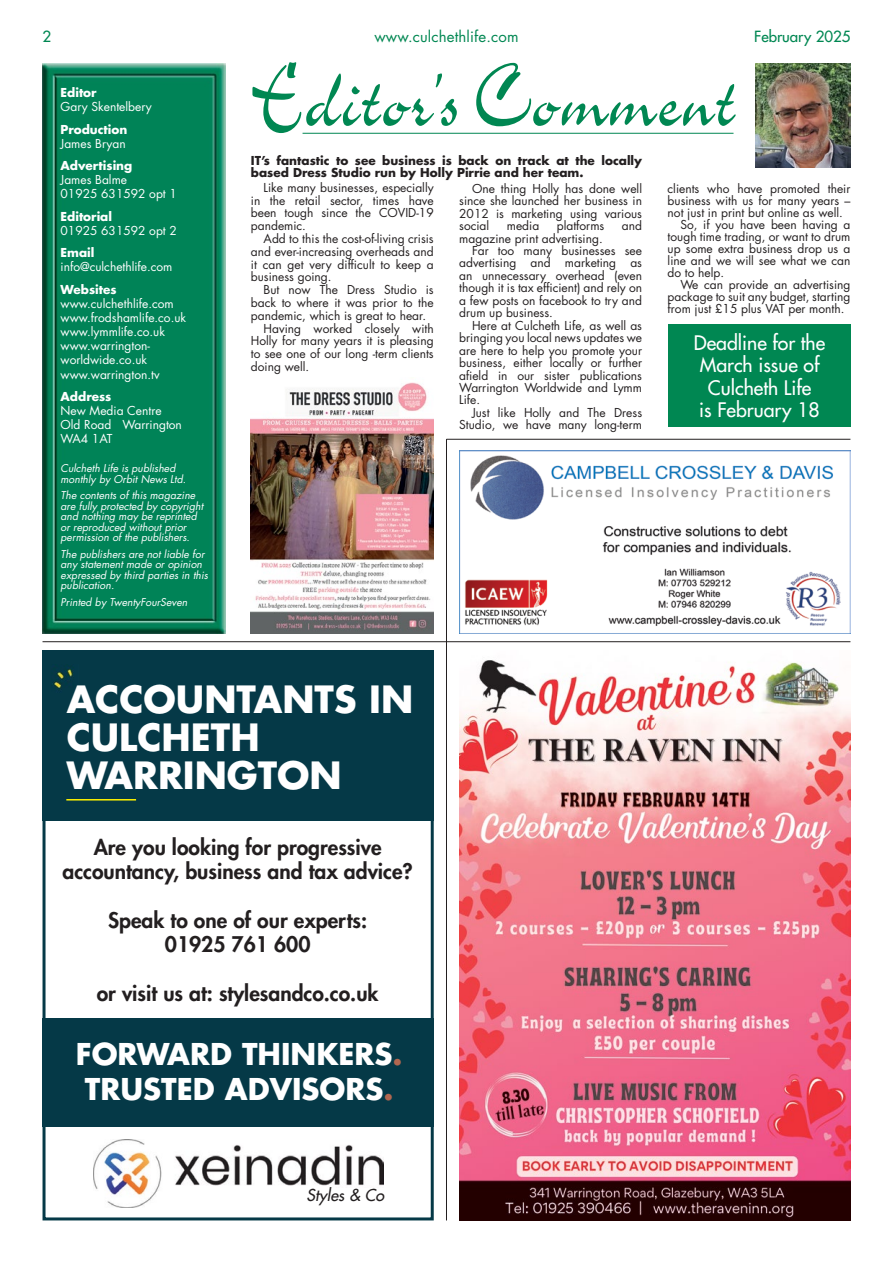
<style>
.page{position:relative;width:893px;height:1263px;background:#fff}
.page>*{position:absolute;margin:0;border:0;box-sizing:border-box;transform-origin:0 0}
.t1{font:102px "Charme Std";color:#008752;scale:.73 1}
.t2{font:700 36.6px/38.1px "Futura Std";color:#fff}
.t3{font:700 29.25px/35.1px "Futura Std";color:#fff;text-align:center}
.t4{font:800 21px/24.3px "Futura Std";color:#231f20;text-align:center}
.t5{font:500 19.5px/22.5px "Futura Std";color:#fff;text-align:center}
.t6{font:italic 500 16.05px "Futura Std";color:#231f20}
.t7{font:15px "Futura Std";letter-spacing:.01em;color:#008752}
.t8{font:500 15px "Futura Std";color:#008752}
.t9{font:12px/12.8px "Futura Std";color:#231f20;text-align:justify}
.t10{font:12px/14.1px "Futura Std";color:#fff}
.t11{font:700 12px/12px "Futura Std";color:#231f20}
.t12{font:700 12px "Futura Std";color:#fff}
.t13{font:italic 10.5px/10.5px "Futura Std";color:#fff}
.s1{color:#b26750}
</style>
<div class="page">
<hr style="left:43px;top:641px;width:807px;height:1px;background:#231f20">
<hr style="left:446px;top:439px;width:404px;height:1px;background:#231f20">
<img style="left:43px;top:64px;width:182px;height:570px">
<hr style="left:303px;top:133px;width:430px;height:1px;background:#008752">
<hr style="left:446px;top:439px;width:1px;height:781px;background:#231f20">
<div style="left:668px;top:324px;width:182px;height:103px;background:#008752"></div>
<img style="left:756px;top:64px;width:94px;height:104px">
<img style="left:459px;top:451px;width:392px;height:183px">
<div style="left:43px;top:651px;width:391px;height:170px;background:#053947"></div>
<div style="left:43px;top:1018px;width:391px;height:109px;background:#053947"></div>
<div style="left:43px;top:651px;width:391px;height:569px;border:3px solid #053947"></div>
<img style="left:93px;top:1139px;width:290px;height:68px">
<div style="left:307px;top:1188px;width:77px;height:18px;background:#fff"></div>
<img style="left:53px;top:669px;width:20px;height:20px">
<hr style="left:66px;top:799px;width:70px;height:1px;background:#fff200">
<img style="left:459px;top:660px;width:391px;height:560px">
<img style="left:251px;top:382px;width:183px;height:252px">
<p class="t8" style="left:43px;top:27px;width:10px">2</p>
<p class="t7" style="left:374px;top:27px;width:146px">www.culchethlife.com</p>
<p class="t8" style="left:754px;top:27px;width:98px">February 2025</p>
<p class="t12" style="left:61px;top:85px;width:38px">Editor</p>
<p class="t10" style="left:61px;top:100px;width:93px">Gary Skentelbery</p>
<p class="t12" style="left:61px;top:121px;width:68px">Production</p>
<p class="t10" style="left:61px;top:136px;width:67px">James Bryan</p>
<p class="t12" style="left:61px;top:158px;width:73px">Advertising</p>
<p class="t10" style="left:61px;top:173px;width:118px">James Balme<br>01925 631592 opt 1</p>
<p class="t12" style="left:61px;top:208px;width:53px">Editorial</p>
<p class="t10" style="left:61px;top:223px;width:118px">01925 631592 opt 2</p>
<p class="t12" style="left:61px;top:245px;width:35px">Email</p>
<p class="t10" style="left:61px;top:260px;width:113px">info@culchethlife.com</p>
<p class="t12" style="left:61px;top:281px;width:58px">Websites</p>
<p class="t10" style="left:61px;top:296px;width:127px">www.culchethlife.com www.frodshamlife.co.uk www.lymmlife.co.uk www.warrington&shy;worldwide.co.uk www.warrington.tv</p>
<p class="t12" style="left:61px;top:388px;width:52px">Address</p>
<p class="t10" style="left:61px;top:404px;width:123px">New Media Centre<br>Old Road Warrington<br>WA4 1AT</p>
<p class="t13" style="left:61px;top:463px;width:127px">Culcheth Life is published monthly by Orbit News Ltd.</p>
<p class="t13" style="left:61px;top:490px;width:144px">The contents of this magazine are fully protected by copyright and nothing may be reprinted or reproduced without prior permission of the publishers.</p>
<p class="t13" style="left:61px;top:549px;width:149px">The publishers are not liable for any statement made or opinion expressed by third parties in this publication.</p>
<p class="t13" style="left:61px;top:597px;width:128px">Printed by TwentyFourSeven</p>
<h1 class="t1" style="left:251px;top:49px;width:666px">Editor’s Comment</h1>
<p class="t11" style="left:251px;top:154px;width:393px">IT’s fantastic to see business is back on track at the locally based Dress Studio run by Holly Pirrie and her team.</p>
<p class="t9" style="left:251px;top:181px;width:184px;text-indent:13px">Like many businesses, especially in the retail sector, times have been tough since the COVID-19 pandemic.</p>
<p class="t9" style="left:251px;top:232px;width:184px;text-indent:13px">Add to this the cost-of-living crisis and ever-increasing overheads and it can get very difficult to keep a business going.</p>
<p class="t9" style="left:264px;top:283px;width:172px">But now The Dress Studio is</p>
<p class="t9" style="left:251px;top:296px;width:184px">back to where it was prior to the</p>
<p class="t9" style="left:251px;top:309px;width:177px">pandemic, which is great to hear.</p>
<p class="t9" style="left:264px;top:322px;width:172px">Having worked closely with</p>
<p class="t9" style="left:251px;top:335px;width:184px">Holly for many years it is pleasing</p>
<p class="t9" style="left:251px;top:347px;width:184px">to see one of our long -term clients</p>
<p class="t9" style="left:251px;top:360px;width:60px">doing well.</p>
<p class="t9" style="left:459px;top:182px;width:184px;text-indent:13px">One thing Holly has done well since she launched her business in 2012 is marketing using various social</p>
<p class="t9" style="left:507px;top:219px;width:34px">media</p>
<p class="t9" style="left:557px;top:219px;width:49px">platforms</p>
<p class="t9" style="left:622px;top:219px;width:22px">and</p>
<p class="t9" style="left:459px;top:232px;width:145px">magazine print advertising.</p>
<p class="t9" style="left:472px;top:244px;width:172px">Far too many businesses see</p>
<p class="t9" style="left:459px;top:257px;width:184px">advertising and marketing as</p>
<p class="t9" style="left:459px;top:269px;width:184px">an unnecessary overhead (even</p>
<p class="t9" style="left:459px;top:282px;width:184px">though it is tax efficient) and rely on</p>
<p class="t9" style="left:459px;top:294px;width:184px">a few posts on facebook to try and</p>
<p class="t9" style="left:459px;top:307px;width:95px">drum up business.</p>
<p class="t9" style="left:472px;top:319px;width:172px">Here at Culcheth Life, as well as</p>
<p class="t9" style="left:459px;top:332px;width:184px">bringing you local news updates we</p>
<p class="t9" style="left:459px;top:344px;width:184px">are here to help you promote your</p>
<p class="t9" style="left:459px;top:356px;width:184px">business, either locally or further</p>
<p class="t9" style="left:459px;top:369px;width:184px">afield in our sister publications</p>
<p class="t9" style="left:459px;top:381px;width:184px">Warrington Worldwide and Lymm</p>
<p class="t9" style="left:459px;top:394px;width:22px">Life.</p>
<p class="t9" style="left:472px;top:406px;width:172px">Just like Holly and The Dress</p>
<p class="t9" style="left:459px;top:419px;width:184px">Studio, we have many long-term</p>
<p class="t9" style="left:668px;top:182px;width:184px">clients who have promoted their</p>
<p class="t9" style="left:668px;top:194px;width:184px">business with us for many years –</p>
<p class="t9" style="left:668px;top:206px;width:177px">not just in print but online as well.</p>
<p class="t9" style="left:680px;top:218px;width:172px">So, if you have been having a</p>
<p class="t9" style="left:668px;top:230px;width:184px">tough time trading, or want to drum</p>
<p class="t9" style="left:668px;top:242px;width:184px">up some extra business drop us a</p>
<p class="t9" style="left:668px;top:254px;width:184px">line and we will see what we can</p>
<p class="t9" style="left:668px;top:266px;width:58px">do to help.</p>
<p class="t9" style="left:680px;top:278px;width:172px">We can provide an advertising</p>
<p class="t9" style="left:668px;top:290px;width:184px">package to suit any budget, starting</p>
<p class="t9" style="left:668px;top:302px;width:178px">from just £15 plus VAT per month.</p>
<h3 class="t5" style="left:694px;top:332px;width:133px">Deadline for the<br>March issue of<br>Culcheth Life<br>is February 18</h3>
<h2 class="t2" style="left:67px;top:680px;width:348px">ACCOUNTANTS IN<br>CULCHETH<br>WARRINGTON</h2>
<h3 class="t4" style="left:63px;top:835px;width:352px">Are you looking for progressive accountancy, business and tax advice?</h3>
<h3 class="t4" style="left:108px;top:908px;width:261px">Speak to one of our experts:<br>01925 761 600</h3>
<h3 class="t4" style="left:97px;top:981px;width:283px">or visit us at: stylesandco.co.uk</h3>
<h3 class="t3" style="left:76px;top:1036px;width:328px">FORWARD THINKERS<span class="s1">.<br></span>TRUSTED ADVISORS<span class="s1">.</span></h3>
<h3 class="t6" style="left:307px;top:1185px;width:79px">Styles &amp; Co</h3>
</div>
